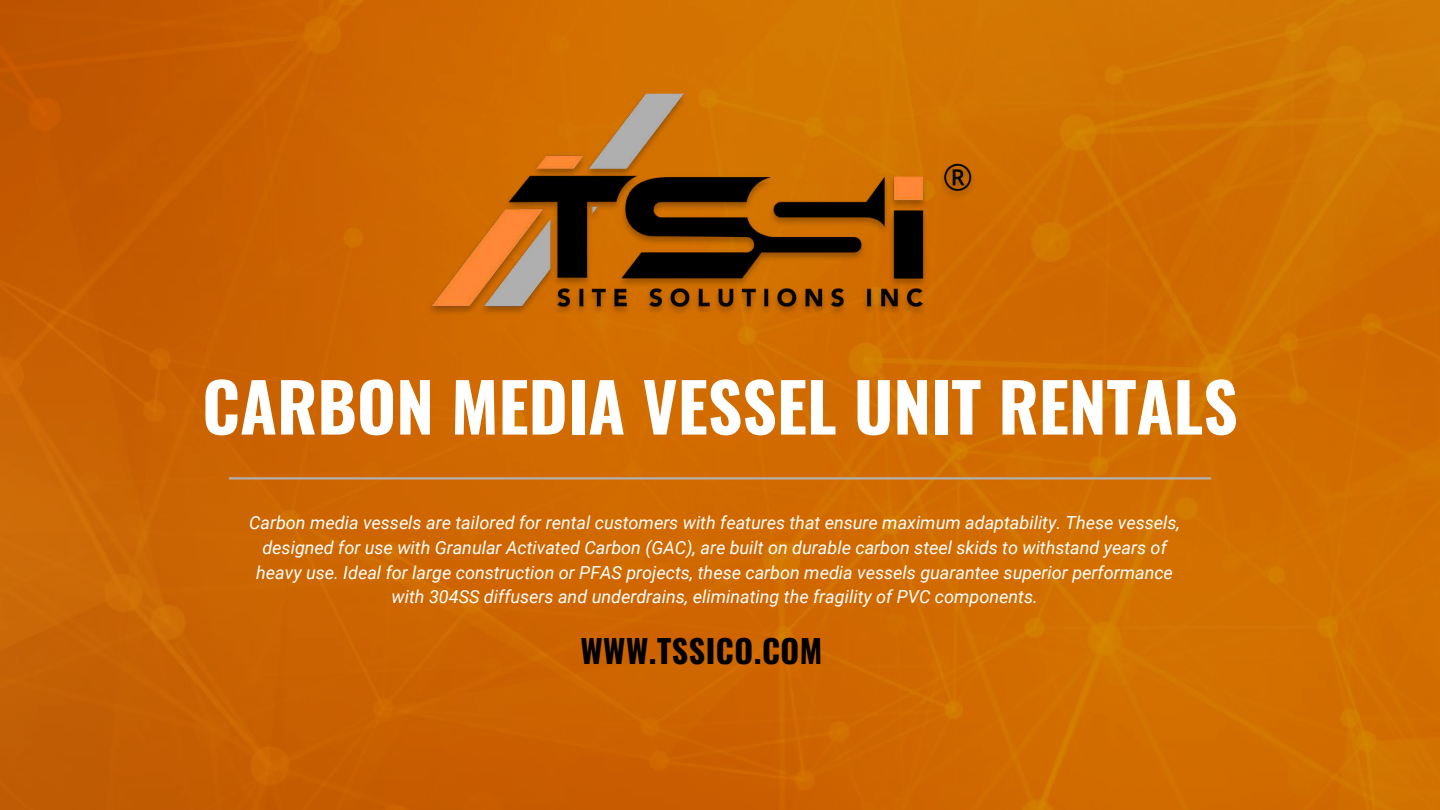
<style>
.page{position:relative;width:1440px;height:810px;background:#fff}
.page>*{position:absolute;margin:0;border:0;box-sizing:border-box;transform-origin:0 0}
.t1{font:700 67.2px "Oswald";color:#fff}
.t2{font:700 32px "Oswald";letter-spacing:.015em;color:#000}
.t3{font:italic 18px/24.8px "Roboto";color:#fff;text-align:center}
</style>
<div class="page">
<img style="left:0;top:0;width:1440px;height:810px">
<img style="left:412px;top:91px;width:579px;height:227px">
<hr style="left:229px;top:477px;width:982px;height:3px;background:#b3b1b0">
<h1 class="t1" style="left:202px;top:354px;width:1037px">CARBON MEDIA VESSEL UNIT RENTALS</h1>
<p class="t3" style="left:249px;top:511px;width:933px">Carbon media vessels are tailored for rental customers with features that ensure maximum adaptability. These vessels, designed for use with Granular Activated Carbon (GAC), are built on durable carbon steel skids to withstand years of heavy use. Ideal for large construction or PFAS projects, these carbon media vessels guarantee superior performance with 304SS diffusers and underdrains, eliminating the fragility of PVC components.</p>
<h2 class="t2" style="left:580px;top:626px;width:243px">WWW.TSSICO.COM</h2>
</div>
